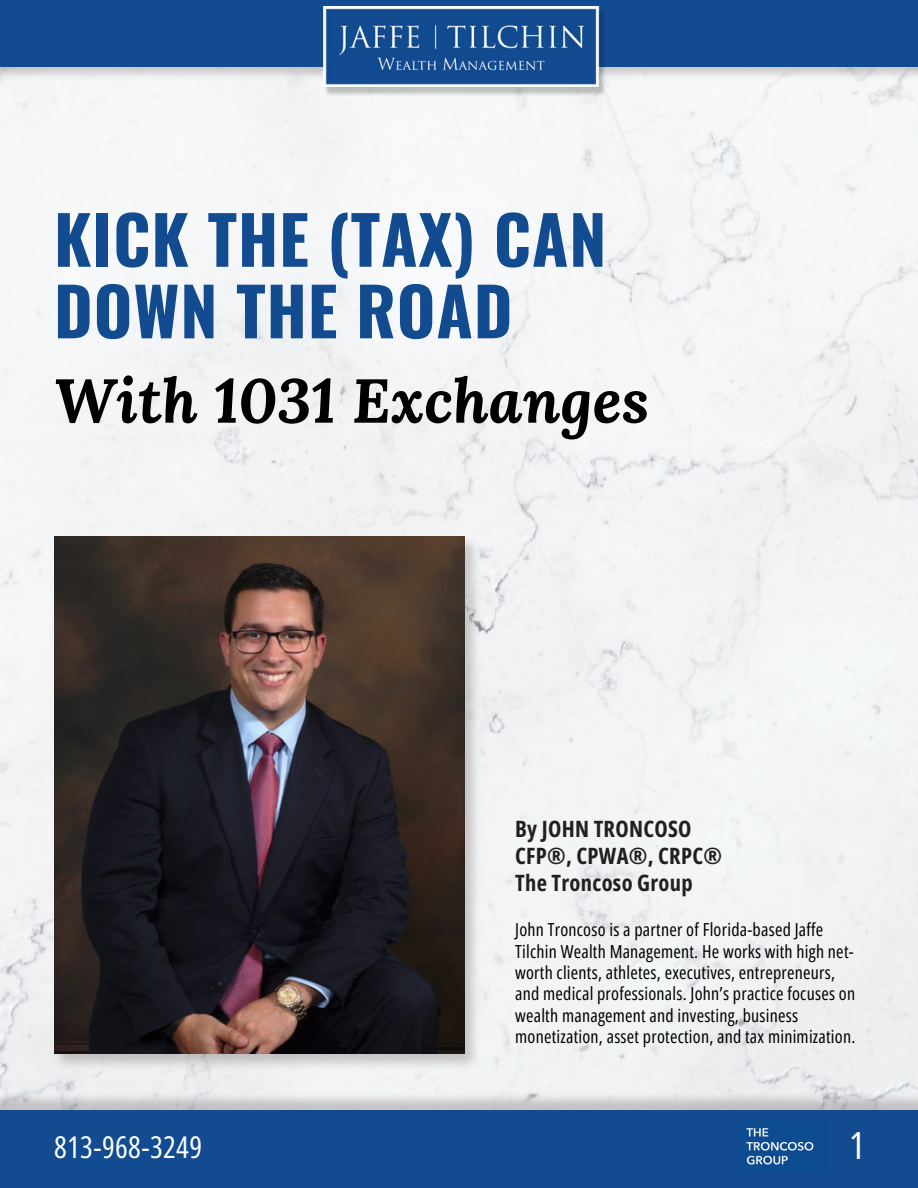
<style>
.page{position:relative;width:918px;height:1188px;background:#fff}
.page>*{position:absolute;margin:0;border:0;box-sizing:border-box;transform-origin:0 0}
.t1{font:700 66.3px/71.6px "Oswald";letter-spacing:.015em;color:#124b90}
.t2{font:italic 700 61.95px "Lora";color:#000}
.t3{font:37.5px "Open Sans Condensed";color:#fff}
.t4{font:30px "Open Sans Condensed";letter-spacing:.015em;color:#fff}
.t5{font:700 22.5px "Open Sans Condensed";letter-spacing:.015em;color:#231f20}
.t6{font:18px/21.3px "Open Sans Condensed";letter-spacing:.015em;color:#000}
</style>
<div class="page">
<div style="left:0;top:0;width:918px;height:1094px;background:#f3f4f6"></div>
<img style="left:54px;top:537px;width:426px;height:535px">
<img style="left:54px;top:536px;width:411px;height:518px">
<img style="left:1px;top:67px;width:917px;height:13px">
<div style="left:1px;top:0;width:917px;height:67px;background:#124b90"></div>
<img style="left:307px;top:7px;width:315px;height:92px">
<img style="left:0;top:1094px;width:918px;height:16px">
<div style="left:0;top:1110px;width:918px;height:78px;background:#124b90"></div>
<img style="left:746px;top:1128px;width:68px;height:37px">
<p class="t1" style="left:54px;top:201px;width:554px">KICK THE (TAX) CAN<br>DOWN THE ROAD</p>
<p class="t2" style="left:54px;top:359px;width:597px">With 1031 Exchanges</p>
<p class="t5" style="left:515px;top:813px;width:178px">By JOHN TRONCOSO</p>
<p class="t5" style="left:515px;top:840px;width:208px">CFP®, CPWA®, CRPC®</p>
<p class="t5" style="left:515px;top:867px;width:179px">The Troncoso Group</p>
<p class="t6" style="left:515px;top:919px;width:310px">John Troncoso is a partner of Florida-based Jaffe</p>
<p class="t6" style="left:515px;top:940px;width:342px">Tilchin Wealth Management. He works with high net&shy;worth clients, athletes, executives, entrepreneurs, and medical professionals. John’s practice focuses on wealth management and investing, business monetization, asset protection, and tax minimization.</p>
<p class="t4" style="left:54px;top:1126px;width:150px">813-968-3249</p>
<p class="t3" style="left:849px;top:1119px;width:17px">1</p>
</div>
